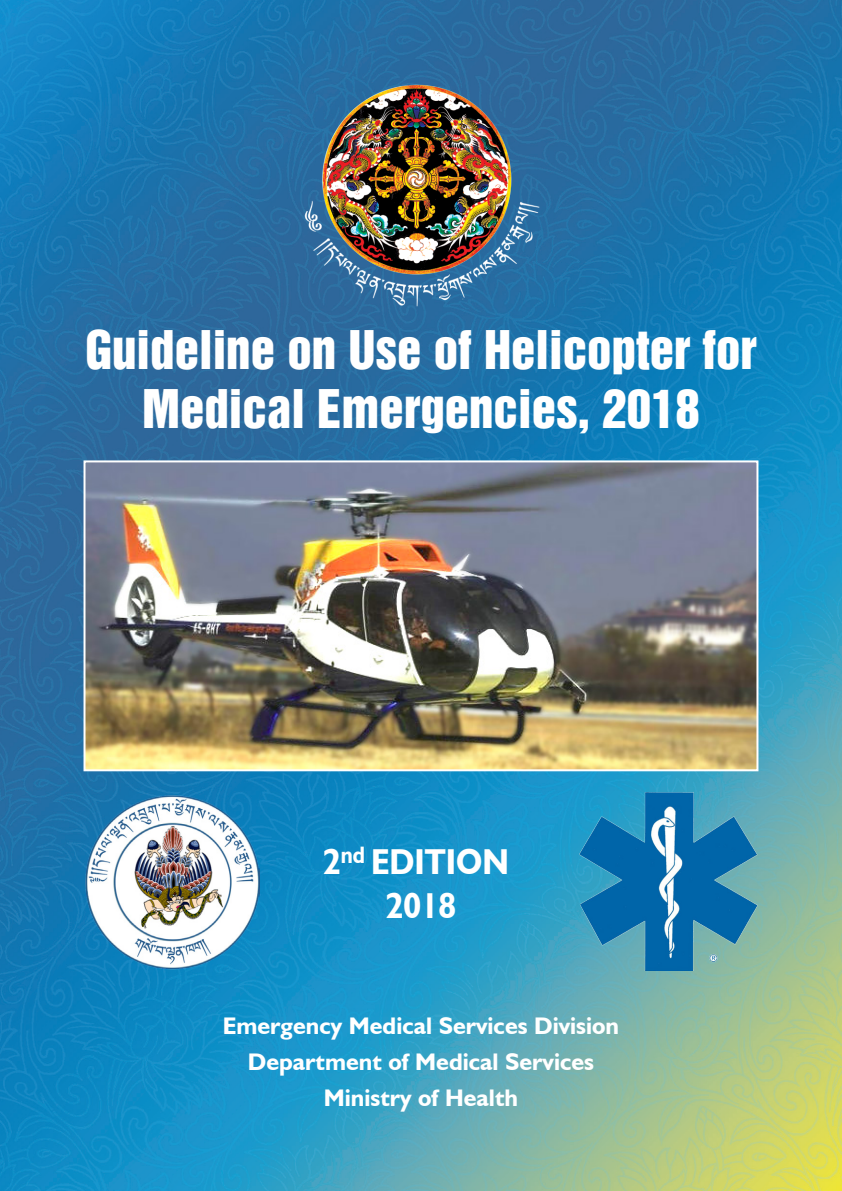
<style>
.page{position:relative;width:842px;height:1191px;background:#fff}
.page>*{position:absolute;margin:0;border:0;box-sizing:border-box;transform-origin:0 0}
.t1{font:48.8px/58.6px "Helvetica Inserat";color:#fff;text-align:center}
.t2{font:700 36px/43.2px "Humanist 521 BT";color:#fff;text-align:center;scale:.9 1}
.t3{font:700 24px/36px "Humanist 521 BT";color:#fff;text-align:center}
</style>
<div class="page">
<img style="left:0;top:0;width:842px;height:1191px">
<img style="left:297px;top:75px;width:248px;height:236px">
<img style="left:87px;top:463px;width:668px;height:305px">
<div style="left:84px;top:460px;width:674px;height:311px;border:2px solid #fff"></div>
<img style="left:570px;top:792px;width:200px;height:178px">
<img style="left:86px;top:795px;width:173px;height:174px">
<h1 class="t1" style="left:85px;top:321px;width:673px">Guideline on Use of Helicopter for<br>Medical Emergencies, 2018</h1>
<h2 class="t2" style="left:323px;top:839px;width:208px">2<sup>nd</sup> EDITION<br>2018</h2>
<p class="t3" style="left:223px;top:1007px;width:398px">Emergency Medical Services Division<br>Department of Medical Services<br>Ministry of Health</p>
</div>
